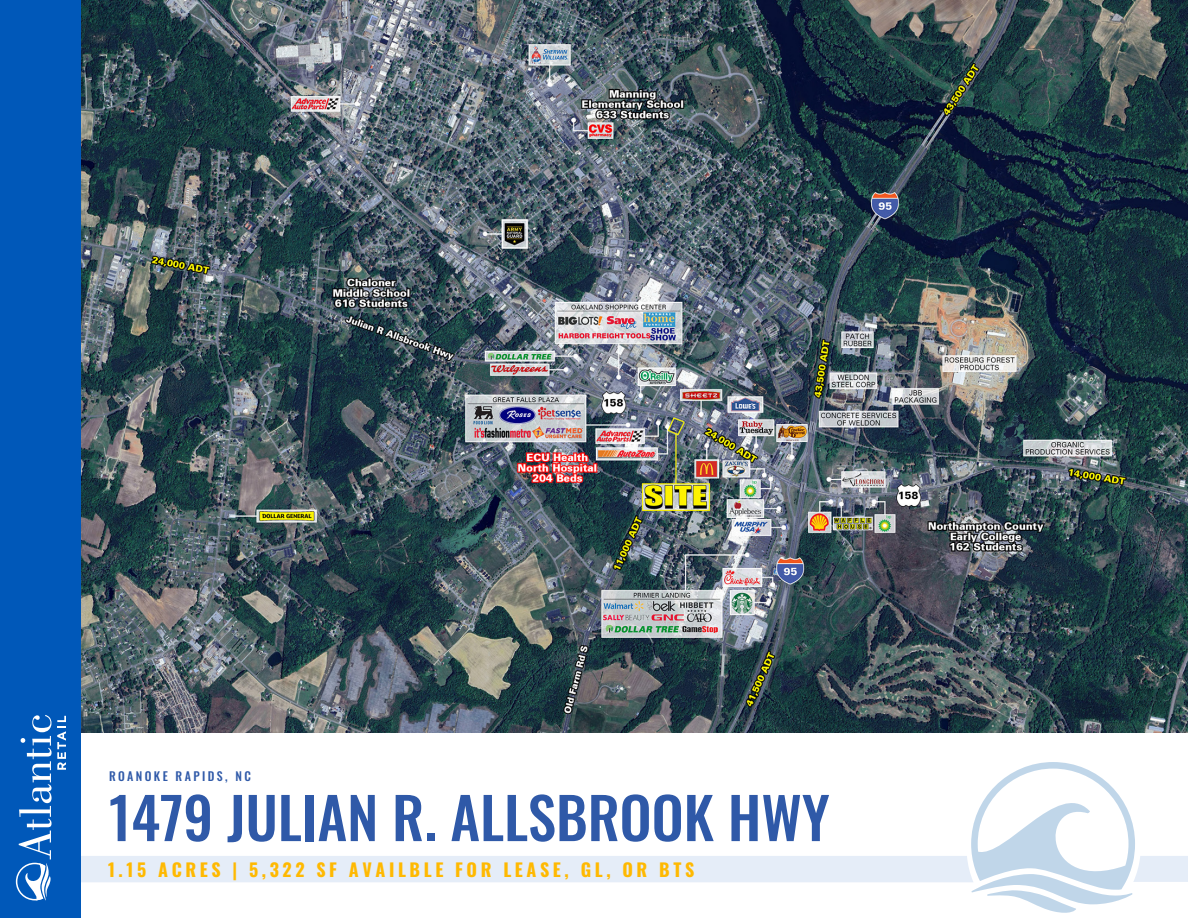
<style>
.page{position:relative;width:1188px;height:918px;background:#fff}
.page>*{position:absolute;margin:0;border:0;box-sizing:border-box;transform-origin:0 0}
.t1{font:500 57px "Oswald";color:#2f59a8}
.t2{font:700 18px "Oswald";letter-spacing:.2em;color:#ffb901}
.t3{font:500 12px "Oswald";letter-spacing:.2em;color:#2f59a8}
</style>
<div class="page">
<img style="left:81px;top:0;width:1107px;height:732px">
<div style="left:0;top:0;width:81px;height:918px;background:#0058b9"></div>
<svg style="left:16px;top:715px;width:49px;height:185px"></svg>
<svg style="left:81px;top:762px;width:1107px;height:151px"></svg>
<p class="t3" style="left:109px;top:770px;width:143px">ROANOKE RAPIDS, NC</p>
<p class="t1" style="left:109px;top:788px;width:722px">1479 JULIAN R. ALLSBROOK HWY</p>
<p class="t2" style="left:108px;top:860px;width:588px">1.15 ACRES | 5,322 SF AVAILBLE FOR LEASE, GL, OR BTS</p>
</div>
